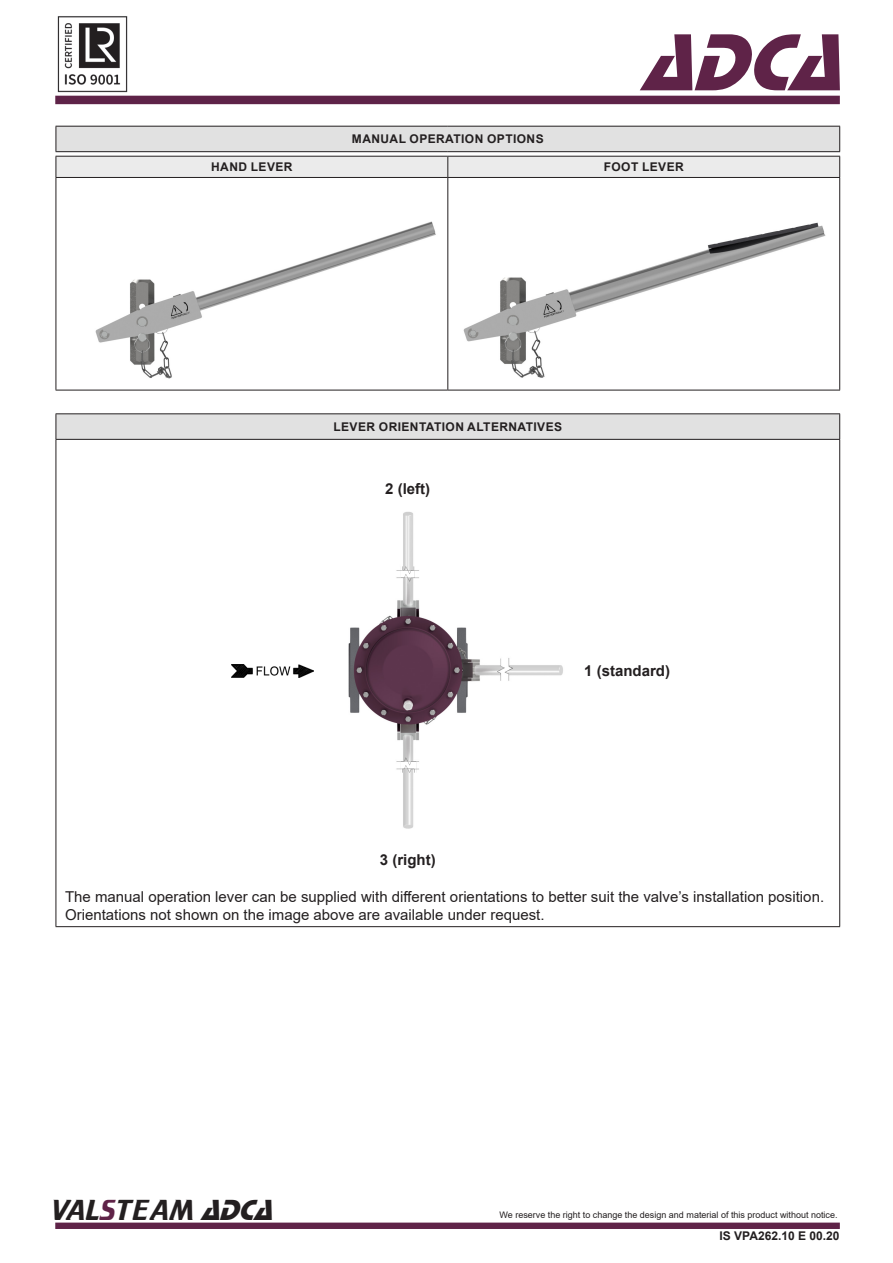
<style>
.page{position:relative;width:893px;height:1263px;background:#fff}
.page>*{position:absolute;margin:0;border:0;box-sizing:border-box;transform-origin:0 0}
.t1{font:italic 84px "Stop D";color:#5f2348}
.t2{font:30px "Trekker";color:#231f20}
.t3{font:15px "Arial";color:#231f20}
.t4{font:700 15px "Arial";color:#231f20}
.t5{font:700 12px "Arial";letter-spacing:.035em;color:#231f20}
.t6{font:700 12px "Arial";color:#231f20}
.t7{font:9px "Arial";color:#231f20}
.s1{color:#5f2348}
.s2{font-family:"Stop D";font-style:italic}
</style>
<div class="page">
<div style="left:55px;top:1222px;width:785px;height:7px;background:#5f2348;border:2px solid #5f2348"></div>
<img style="left:57px;top:16px;width:71px;height:76px">
<div style="left:56px;top:414px;width:784px;height:25px;background:#e1e1e1"></div>
<svg style="left:839px;top:414px;width:1px;height:25px"></svg>
<hr style="left:56px;top:440px;width:1px;height:486px;background:#231f20">
<hr style="left:839px;top:440px;width:1px;height:486px;background:#231f20">
<hr style="left:56px;top:926px;width:784px;height:1px;background:#231f20">
<hr style="left:56px;top:413px;width:784px;height:1px;background:#231f20">
<svg style="left:56px;top:414px;width:1px;height:25px"></svg>
<hr style="left:56px;top:439px;width:784px;height:1px;background:#231f20">
<div style="left:55px;top:96px;width:785px;height:8px;background:#5e2348"></div>
<img style="left:348px;top:512px;width:215px;height:317px">
<img style="left:95px;top:221px;width:341px;height:158px">
<img style="left:448px;top:186px;width:387px;height:204px">
<hr style="left:56px;top:178px;width:1px;height:212px;background:#231f20">
<hr style="left:447px;top:178px;width:1px;height:212px;background:#231f20">
<hr style="left:839px;top:178px;width:1px;height:212px;background:#231f20">
<hr style="left:56px;top:390px;width:392px;height:1px;background:#231f20">
<hr style="left:448px;top:390px;width:392px;height:1px;background:#231f20">
<hr style="left:56px;top:126px;width:392px;height:1px;background:#231f20">
<hr style="left:448px;top:126px;width:392px;height:1px;background:#231f20">
<svg style="left:56px;top:127px;width:784px;height:50px;background:#dedede"></svg>
<hr style="left:56px;top:177px;width:392px;height:1px;background:#231f20">
<hr style="left:448px;top:177px;width:392px;height:1px;background:#231f20">
<img style="left:231px;top:665px;width:82px;height:13px">
<p class="t5" style="left:352px;top:131px;width:193px">MANUAL OPERATION OPTIONS</p>
<h1 class="t1" style="left:641px;top:14px;width:227px">ADCA</h1>
<p class="t5" style="left:211px;top:159px;width:83px">HAND LEVER</p>
<p class="t5" style="left:604px;top:159px;width:82px">FOOT LEVER</p>
<p class="t5" style="left:333px;top:418px;width:230px">LEVER ORIENTATION ALTERNATIVES</p>
<p class="t4" style="left:385px;top:478px;width:47px">2 (left)</p>
<p class="t4" style="left:380px;top:849px;width:57px">3 (right)</p>
<p class="t4" style="left:584px;top:660px;width:87px">1 (standard)</p>
<p class="t3" style="left:65px;top:886px;width:761px">The manual operation lever can be supplied with different orientations to better suit the valve’s installation position.</p>
<p class="t3" style="left:65px;top:904px;width:481px">Orientations not shown on the image above are available under request.</p>
<p class="t2" style="left:51px;top:1193px;width:232px">VAL<span class="s1">S</span>TEAM <span class="s2">ADCA</span></p>
<p class="t7" style="left:500px;top:1209px;width:340px">We reserve the right to change the design and material of this product without notice.</p>
<p class="t6" style="left:720px;top:1227px;width:121px">IS VPA262.10 E 00.20</p>
</div>
